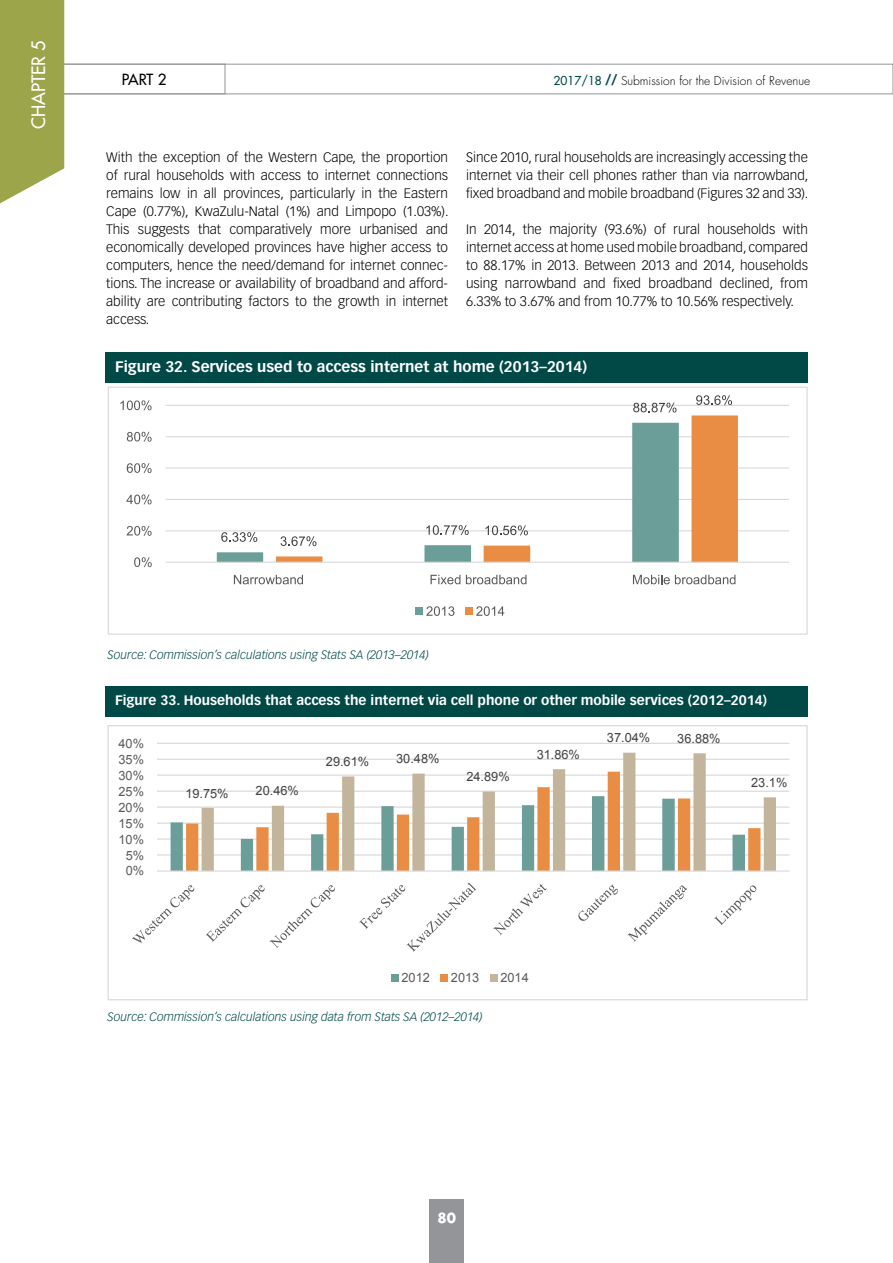
<style>
.page{position:relative;width:893px;height:1263px;background:#fff}
.page>*{position:absolute;margin:0;border:0;box-sizing:border-box;transform-origin:0 0}
.t1{font:18px "Futura";color:#fff}
.t2{font:700 15px "Vectora LH";color:#fff}
.t3{font:15px "Futura";color:#000}
.t4{font:300 13.5px/18px "Vectora LH";color:#000;text-align:justify}
.t5{font:700 13.5px "Vectora LH";color:#fff}
.t6{font:700 13.5px "Futura";color:#fff}
.t7{font:12.75px "Arial";color:#424142}
.t8{font:12.75px "Arial";color:#5a5a5a}
.t9{font:italic 300 12px "Vectora LH";color:#004947}
.t10{font:300 12px "Futura";color:#000}
.s1{font-weight:400;color:#004947}
.s2{font-family:"Vectora LH";font-weight:700;font-size:15px;color:#004947}
</style>
<div class="page">
<svg style="left:0;top:0;width:893px;height:204px"></svg>
<div style="left:429px;top:1199px;width:34px;height:64px;background:#939598"></div>
<div style="left:106px;top:352px;width:702px;height:31px;background:#004947"></div>
<div style="left:106px;top:686px;width:702px;height:31px;background:#004947"></div>
<hr style="left:157px;top:854px;width:632px;height:1px;background:#d8d8d8">
<hr style="left:157px;top:838px;width:632px;height:2px;background:#d8d8d8">
<hr style="left:157px;top:823px;width:632px;height:1px;background:#d8d8d8">
<hr style="left:157px;top:806px;width:632px;height:2px;background:#d8d8d8">
<hr style="left:157px;top:791px;width:632px;height:1px;background:#d8d8d8">
<hr style="left:157px;top:774px;width:632px;height:2px;background:#d8d8d8">
<hr style="left:157px;top:759px;width:632px;height:1px;background:#d8d8d8">
<hr style="left:157px;top:743px;width:632px;height:1px;background:#d8d8d8">
<svg style="left:171px;top:806px;width:15px;height:64px"></svg>
<svg style="left:186px;top:774px;width:16px;height:96px"></svg>
<svg style="left:202px;top:753px;width:574px;height:117px"></svg>
<hr style="left:157px;top:870px;width:632px;height:2px;background:#d8d8d8">
<svg style="left:132px;top:885px;width:62px;height:58px"></svg>
<svg style="left:206px;top:885px;width:129px;height:63px"></svg>
<svg style="left:359px;top:882px;width:117px;height:70px"></svg>
<svg style="left:493px;top:884px;width:53px;height:51px"></svg>
<svg style="left:578px;top:884px;width:40px;height:37px"></svg>
<svg style="left:627px;top:885px;width:60px;height:57px"></svg>
<svg style="left:714px;top:885px;width:42px;height:41px"></svg>
<div style="left:391px;top:974px;width:7px;height:7px;background:#6b9d99"></div>
<div style="left:441px;top:974px;width:7px;height:7px;background:#ea8d44"></div>
<div style="left:490px;top:974px;width:7px;height:7px;background:#c2b59b"></div>
<div style="left:108px;top:725px;width:700px;height:275px;border:1px solid #d8d8d8"></div>
<hr style="left:166px;top:530px;width:623px;height:1px;background:#d8d8d8">
<hr style="left:166px;top:499px;width:623px;height:1px;background:#d8d8d8">
<hr style="left:166px;top:467px;width:623px;height:1px;background:#d8d8d8">
<hr style="left:166px;top:436px;width:623px;height:1px;background:#d8d8d8">
<hr style="left:166px;top:405px;width:623px;height:1px;background:#d8d8d8">
<svg style="left:217px;top:437px;width:59px;height:125px"></svg>
<svg style="left:276px;top:415px;width:462px;height:147px"></svg>
<hr style="left:166px;top:562px;width:623px;height:1px;background:#d8d8d8">
<svg style="left:221px;top:532px;width:36px;height:10px"></svg>
<svg style="left:426px;top:525px;width:43px;height:10px"></svg>
<svg style="left:633px;top:403px;width:43px;height:9px"></svg>
<svg style="left:281px;top:536px;width:35px;height:10px"></svg>
<svg style="left:485px;top:525px;width:43px;height:10px"></svg>
<svg style="left:696px;top:395px;width:36px;height:10px"></svg>
<svg style="left:134px;top:557px;width:18px;height:10px"></svg>
<svg style="left:127px;top:526px;width:25px;height:10px"></svg>
<svg style="left:126px;top:494px;width:26px;height:10px"></svg>
<svg style="left:127px;top:463px;width:25px;height:10px"></svg>
<svg style="left:127px;top:432px;width:25px;height:10px"></svg>
<svg style="left:120px;top:400px;width:32px;height:10px"></svg>
<svg style="left:234px;top:575px;width:69px;height:9px"></svg>
<svg style="left:430px;top:575px;width:30px;height:9px"></svg>
<svg style="left:466px;top:575px;width:60px;height:9px"></svg>
<svg style="left:633px;top:575px;width:102px;height:9px"></svg>
<div style="left:416px;top:607px;width:7px;height:8px;background:#6b9d99"></div>
<svg style="left:426px;top:606px;width:28px;height:10px"></svg>
<div style="left:465px;top:607px;width:8px;height:8px;background:#ea8d44"></div>
<svg style="left:476px;top:606px;width:28px;height:10px"></svg>
<div style="left:108px;top:387px;width:700px;height:248px;border:1px solid #d8d8d8"></div>
<h1 class="t1" style="left:27px;top:129px;width:90px;rotate:-90deg">CHAPTER 5</h1>
<p class="t3" style="left:122px;top:70px;width:46px">PART 2</p>
<p class="t10" style="left:554px;top:73px;width:258px"><span class="s1">2017/18</span> <span class="s2">//</span> Submission for the Division of Revenue</p>
<p class="t4" style="left:106px;top:148px;width:344px">With the exception of the Western Cape, the proportion of rural households with access to internet connections remains low in all provinces, particularly in the Eastern Cape (0.77%), KwaZulu-Natal (1%) and Limpopo (1.03%).<br>This suggests that comparatively more urbanised and economically developed provinces have higher access to computers, hence the need/demand for internet connec&shy;tions. The increase or availability of broadband and afford&shy;ability are contributing factors to the growth in internet access.</p>
<p class="t4" style="left:466px;top:148px;width:344px">Since 2010, rural households are increasingly accessing the internet via their cell phones rather than via narrowband, fixed broadband and mobile broadband (Figures 32 and 33).</p>
<p class="t4" style="left:466px;top:220px;width:343px">In 2014, the majority (93.6%) of rural households with internet access at home used mobile broadband, compared to 88.17% in 2013. Between 2013 and 2014, households using narrowband and fixed broadband declined, from 6.33% to 3.67% and from 10.77% to 10.56% respectively.</p>
<p class="t2" style="left:115px;top:357px;width:474px">Figure 32. Services used to access internet at home (2013–2014)</p>
<p class="t9" style="left:108px;top:647px;width:323px">Source: Commission’s calculations using Stats SA (2013–2014)</p>
<p class="t5" style="left:115px;top:692px;width:653px">Figure 33. Households that access the internet via cell phone or other mobile services (2012–2014)</p>
<p class="t8" style="left:119px;top:735px;width:27px">40%</p>
<p class="t8" style="left:119px;top:751px;width:27px">35%</p>
<p class="t8" style="left:119px;top:767px;width:27px">30%</p>
<p class="t8" style="left:119px;top:783px;width:27px">25%</p>
<p class="t8" style="left:119px;top:799px;width:27px">20%</p>
<p class="t8" style="left:119px;top:815px;width:27px">15%</p>
<p class="t8" style="left:119px;top:831px;width:27px">10%</p>
<p class="t8" style="left:126px;top:847px;width:20px">5%</p>
<p class="t8" style="left:126px;top:863px;width:20px">0%</p>
<p class="t7" style="left:185px;top:785px;width:45px">19.75%</p>
<p class="t7" style="left:256px;top:782px;width:45px">20.46%</p>
<p class="t7" style="left:326px;top:753px;width:45px">29.61%</p>
<p class="t7" style="left:396px;top:750px;width:45px">30.48%</p>
<p class="t7" style="left:466px;top:768px;width:45px">24.89%</p>
<p class="t7" style="left:537px;top:746px;width:45px">31.86%</p>
<p class="t7" style="left:607px;top:730px;width:45px">37.04%</p>
<p class="t7" style="left:677px;top:730px;width:45px">36.88%</p>
<p class="t7" style="left:751px;top:774px;width:38px">23.1%</p>
<p class="t8" style="left:401px;top:969px;width:30px">2012</p>
<p class="t8" style="left:451px;top:969px;width:30px">2013</p>
<p class="t8" style="left:500px;top:969px;width:30px">2014</p>
<p class="t9" style="left:108px;top:1010px;width:376px">Source: Commission’s calculations using data from Stats SA (2012–2014)</p>
<p class="t6" style="left:438px;top:1208px;width:20px">80</p>
</div>
